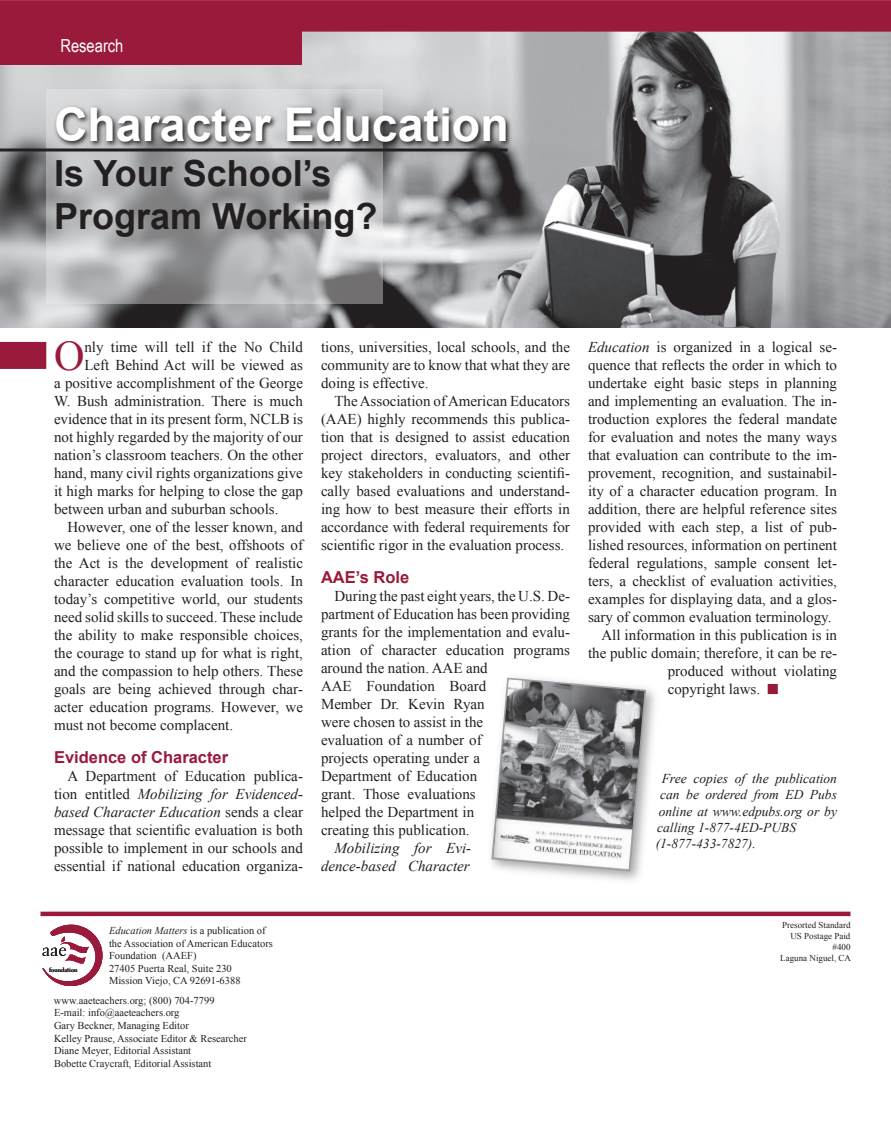
<style>
.page{position:relative;width:891px;height:1148px;background:#fff}
.page>*{position:absolute;margin:0;border:0;box-sizing:border-box;transform-origin:0 0}
.t1{font:700 46.5px "Arial";color:#fff}
.t2{font:42.15px "Times New Roman";color:#9a1a3b}
.t3{font:700 36px/43.2px "Arial";color:#231f20}
.t4{font:18px "Arial Narrow";color:#fff}
.t5{font:700 16.5px "Arial";color:#9a1a3b}
.t6{font:15px/18px "Times New Roman";color:#231f20;text-align:justify}
.t7{font:italic 15px/18px "Times New Roman";color:#231f20;text-align:right}
.t8{font:italic 13.5px "Times New Roman";color:#231f20}
.t9{font:10.5px/12.6px "Times New Roman";color:#231f20}
.t10{font:9px/10.8px "Times New Roman";color:#231f20;text-align:right}
.t11{font:6px "Transitional 521 BT Bold A";color:#231f20}
.s1{font-style:italic}
</style>
<div class="page">
<img style="left:0;top:32px;width:891px;height:296px">
<svg style="left:46px;top:89px;width:337px;height:214px;background:#aeafb1"></svg>
<div style="left:0;top:0;width:891px;height:32px;background:#9a1a3b"></div>
<div style="left:40px;top:911px;width:810px;height:5px;background:#9a1a3b"></div>
<svg style="left:43px;top:925px;width:59px;height:60px"></svg>
<div style="left:768px;top:684px;width:9px;height:9px;background:#9a1a3b"></div>
<div style="left:768px;top:684px;width:10px;height:10px;border:2px solid #9a1a3b"></div>
<div style="left:485px;top:671px;width:175px;height:214px;background:#231f20;opacity:.4"></div>
<svg style="left:491px;top:677px;width:156px;height:195px"></svg>
<svg style="left:52px;top:103px;width:462px;height:47px;background:#8f8e90"></svg>
<div style="left:0;top:31px;width:302px;height:34px;background:#9a1a3b"></div>
<hr style="left:0;top:148px;width:508px;height:3px;background:#231f20">
<svg style="left:0;top:342px;width:46px;height:27px"></svg>
<p class="t4" style="left:60px;top:32px;width:65px">Research</p>
<h1 class="t1" style="left:54px;top:94px;width:456px">Character Education</h1>
<h3 class="t3" style="left:54px;top:153px;width:325px">Is Your School’s<br>Program Working?</h3>
<h2 class="t2" style="left:54px;top:327px;width:32px">O</h2>
<p class="t6" style="left:84px;top:338px;width:220px">nly time will tell if the No Child</p>
<p class="t6" style="left:84px;top:356px;width:220px">Left Behind Act will be viewed as</p>
<p class="t6" style="left:54px;top:374px;width:251px">a positive accomplishment of the George</p>
<p class="t6" style="left:54px;top:392px;width:250px">W. Bush administration. There is much</p>
<p class="t6" style="left:54px;top:410px;width:250px">evidence that in its present form, NCLB is</p>
<p class="t6" style="left:54px;top:428px;width:250px">not highly regarded by the majority of our</p>
<p class="t6" style="left:54px;top:446px;width:250px">nation’s classroom teachers. On the other</p>
<p class="t6" style="left:54px;top:464px;width:250px">hand, many civil rights organizations give</p>
<p class="t6" style="left:54px;top:482px;width:251px">it high marks for helping to close the gap</p>
<p class="t6" style="left:54px;top:500px;width:226px">between urban and suburban schools.</p>
<p class="t6" style="left:68px;top:518px;width:237px">However, one of the lesser known, and</p>
<p class="t6" style="left:54px;top:536px;width:251px">we believe one of the best, offshoots of</p>
<p class="t6" style="left:54px;top:554px;width:251px">the Act is the development of realistic</p>
<p class="t6" style="left:54px;top:572px;width:250px">character education evaluation tools. In</p>
<p class="t6" style="left:54px;top:590px;width:250px">today’s competitive world, our students</p>
<p class="t6" style="left:54px;top:608px;width:250px">need solid skills to succeed. These include</p>
<p class="t6" style="left:54px;top:626px;width:250px">the ability to make responsible choices,</p>
<p class="t6" style="left:54px;top:644px;width:250px">the courage to stand up for what is right,</p>
<p class="t6" style="left:54px;top:662px;width:251px">and the compassion to help others. These</p>
<p class="t6" style="left:54px;top:680px;width:250px">goals are being achieved through char-</p>
<p class="t6" style="left:54px;top:698px;width:250px">acter education programs. However, we</p>
<p class="t6" style="left:54px;top:716px;width:181px">must not become complacent.</p>
<p class="t5" style="left:54px;top:746px;width:176px">Evidence of Character</p>
<p class="t6" style="left:54px;top:767px;width:251px;text-indent:14px">A Department of Education publica&shy;tion entitled <span class="s1">Mobilizing for Evidenced&shy;based Character Education</span> sends a clear message that scientific evaluation is both possible to implement in our schools and essential if national education organiza-</p>
<p class="t6" style="left:321px;top:338px;width:250px">tions, universities, local schools, and the community are to know that what they are doing is effective.</p>
<p class="t6" style="left:321px;top:392px;width:251px;text-indent:14px">The Association of American Educators (AAE) highly recommends this publica&shy;tion that is designed to assist education project directors, evaluators, and other key stakeholders in conducting scientifi&shy;cally based evaluations and understand&shy;ing how to best measure their efforts in accordance with federal requirements for scientific rigor in the evaluation process.</p>
<p class="t5" style="left:321px;top:566px;width:90px">AAE’s Role</p>
<p class="t6" style="left:321px;top:587px;width:251px;text-align:left;text-indent:14px">During the past eight years, the U.S. De&shy;partment of Education has been providing grants for the implementation and evalu&shy;ation of character education programs around the nation. AAE and<br>AAE Foundation Board<br>Member Dr. Kevin Ryan<br>were chosen to assist in the<br>evaluation of a number of<br>projects operating under a<br>Department of Education<br>grant. Those evaluations<br>helped the Department in<br>creating this publication.</p>
<p class="t7" style="left:321px;top:839px;width:152px">Mobilizing for Evi&shy;dence-based Character</p>
<p class="t6" style="left:588px;top:338px;width:250px"><span class="s1">Education</span> is organized in a logical se-</p>
<p class="t6" style="left:588px;top:356px;width:251px">quence that reflects the order in which to</p>
<p class="t6" style="left:588px;top:374px;width:251px">undertake eight basic steps in planning</p>
<p class="t6" style="left:588px;top:392px;width:250px">and implementing an evaluation. The in-</p>
<p class="t6" style="left:588px;top:410px;width:251px">troduction explores the federal mandate</p>
<p class="t6" style="left:588px;top:428px;width:250px">for evaluation and notes the many ways</p>
<p class="t6" style="left:588px;top:446px;width:250px">that evaluation can contribute to the im-</p>
<p class="t6" style="left:588px;top:464px;width:250px">provement, recognition, and sustainabil-</p>
<p class="t6" style="left:588px;top:482px;width:250px">ity of a character education program. In</p>
<p class="t6" style="left:588px;top:500px;width:250px">addition, there are helpful reference sites</p>
<p class="t6" style="left:588px;top:518px;width:250px">provided with each step, a list of pub-</p>
<p class="t6" style="left:588px;top:536px;width:251px">lished resources, information on pertinent</p>
<p class="t6" style="left:588px;top:554px;width:250px">federal regulations, sample consent let-</p>
<p class="t6" style="left:588px;top:572px;width:251px">ters, a checklist of evaluation activities,</p>
<p class="t6" style="left:588px;top:590px;width:250px">examples for displaying data, and a glos-</p>
<p class="t6" style="left:588px;top:608px;width:245px">sary of common evaluation terminology.</p>
<p class="t6" style="left:602px;top:626px;width:237px">All information in this publication is in</p>
<p class="t6" style="left:588px;top:644px;width:250px">the public domain; therefore, it can be re-</p>
<p class="t6" style="left:668px;top:662px;width:171px">produced without violating</p>
<p class="t6" style="left:668px;top:680px;width:94px">copyright laws.</p>
<p class="t8" style="left:662px;top:769px;width:177px">Free copies of the publication</p>
<p class="t8" style="left:660px;top:785px;width:178px">can be ordered from ED Pubs</p>
<p class="t8" style="left:659px;top:801px;width:180px">online at www.edpubs.org or by</p>
<p class="t8" style="left:657px;top:818px;width:141px">calling 1-877-4ED-PUBS</p>
<p class="t8" style="left:656px;top:834px;width:102px">(1-877-433-7827).</p>
<p class="t9" style="left:109px;top:924px;width:165px"><span class="s1">Education Matters</span> is a publication of the Association of American Educators<br>Foundation (AAEF)<br>27405 Puerta Real, Suite 230<br>Mission Viejo, CA 92691-6388</p>
<p class="t9" style="left:54px;top:993px;width:195px">www.aaeteachers.org; (800) 704-7799<br>E-mail: info@aaeteachers.org<br>Gary Beckner, Managing Editor<br>Kelley Prause, Associate Editor &amp; Researcher Diane Meyer, Editorial Assistant<br>Bobette Craycraft, Editorial Assistant</p>
<p class="t11" style="left:49px;top:966px;width:30px">foundation</p>
<p class="t10" style="left:780px;top:919px;width:72px">Presorted Standard<br>US Postage Paid #400<br>Laguna Niguel, CA</p>
</div>
